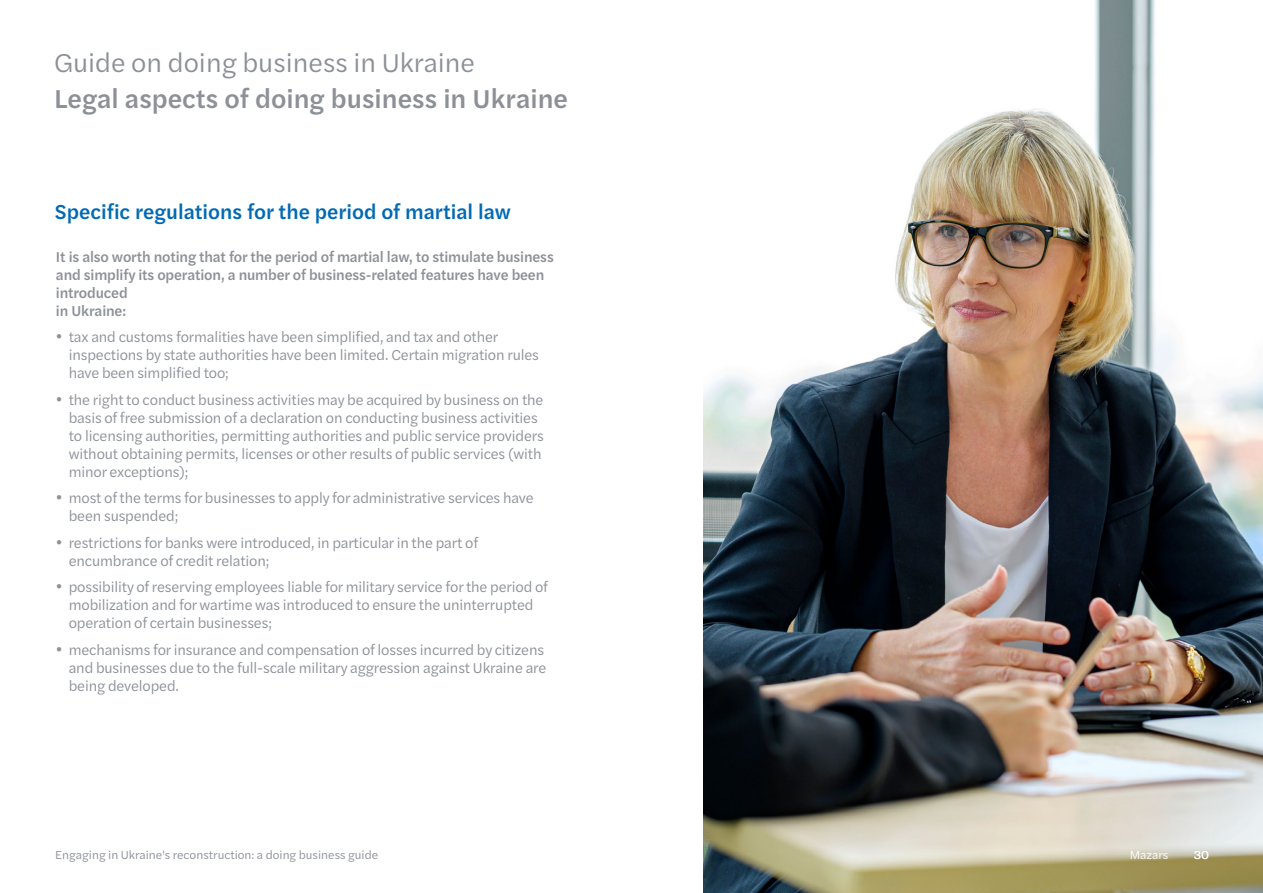
<style>
.page{position:relative;width:1263px;height:893px;background:#fff}
.page>*{position:absolute;margin:0;border:0;box-sizing:border-box;transform-origin:0 0}
.t1{font:500 27px "Halyard Text";color:#8d9197}
.t2{font:27px "Halyard Text";color:#8d9197}
.t3{font:500 21px "Halyard Text";color:#006ab3}
.t4{font:15px/18px "Halyard Text";letter-spacing:-.01em;color:#8d9197}
.t5{font:500 15px/18px "Halyard Text";letter-spacing:-.01em;color:#8d9197}
.t6{font:12px "Halyard Text";color:#8d9197}
.t7{font:12px "Halyard Text";color:#fff}
</style>
<div class="page">
<img style="left:703px;top:0;width:560px;height:893px">
<h1 class="t2" style="left:54px;top:43px;width:423px">Guide on doing business in Ukraine</h1>
<h1 class="t1" style="left:54px;top:79px;width:515px">Legal aspects of doing business in Ukraine</h1>
<h2 class="t3" style="left:55px;top:197px;width:458px">Specific regulations for the period of martial law</h2>
<p class="t5" style="left:56px;top:247px;width:499px">It is also worth noting that for the period of martial law, to stimulate business and simplify its operation, a number of business-related features have been introduced<br>in Ukraine:</p>
<p class="t4" style="left:69px;top:328px;width:472px;text-indent:-13px">• tax and customs formalities have been simplified, and tax and other inspections by state authorities have been limited. Certain migration rules have been simplified too;</p>
<p class="t4" style="left:69px;top:390px;width:477px;text-indent:-13px">• the right to conduct business activities may be acquired by business on the basis of free submission of a declaration on conducting business activities to licensing authorities, permitting authorities and public service providers without obtaining permits, licenses or other results of public services (with minor exceptions);</p>
<p class="t4" style="left:69px;top:489px;width:466px;text-indent:-13px">• most of the terms for businesses to apply for administrative services have been suspended;</p>
<p class="t4" style="left:69px;top:533px;width:411px;text-indent:-13px">• restrictions for banks were introduced, in particular in the part of encumbrance of credit relation;</p>
<p class="t4" style="left:69px;top:578px;width:481px;text-indent:-13px">• possibility of reserving employees liable for military service for the period of mobilization and for wartime was introduced to ensure the uninterrupted operation of certain businesses;</p>
<p class="t4" style="left:69px;top:640px;width:479px;text-indent:-13px">• mechanisms for insurance and compensation of losses incurred by citizens and businesses due to the full-scale military aggression against Ukraine are being developed.</p>
<p class="t6" style="left:55px;top:846px;width:324px">Engaging in Ukraine's reconstruction: a doing business guide</p>
<p class="t7" style="left:1130px;top:846px;width:40px">Mazars</p>
<p class="t7" style="left:1194px;top:846px;width:17px">30</p>
</div>
